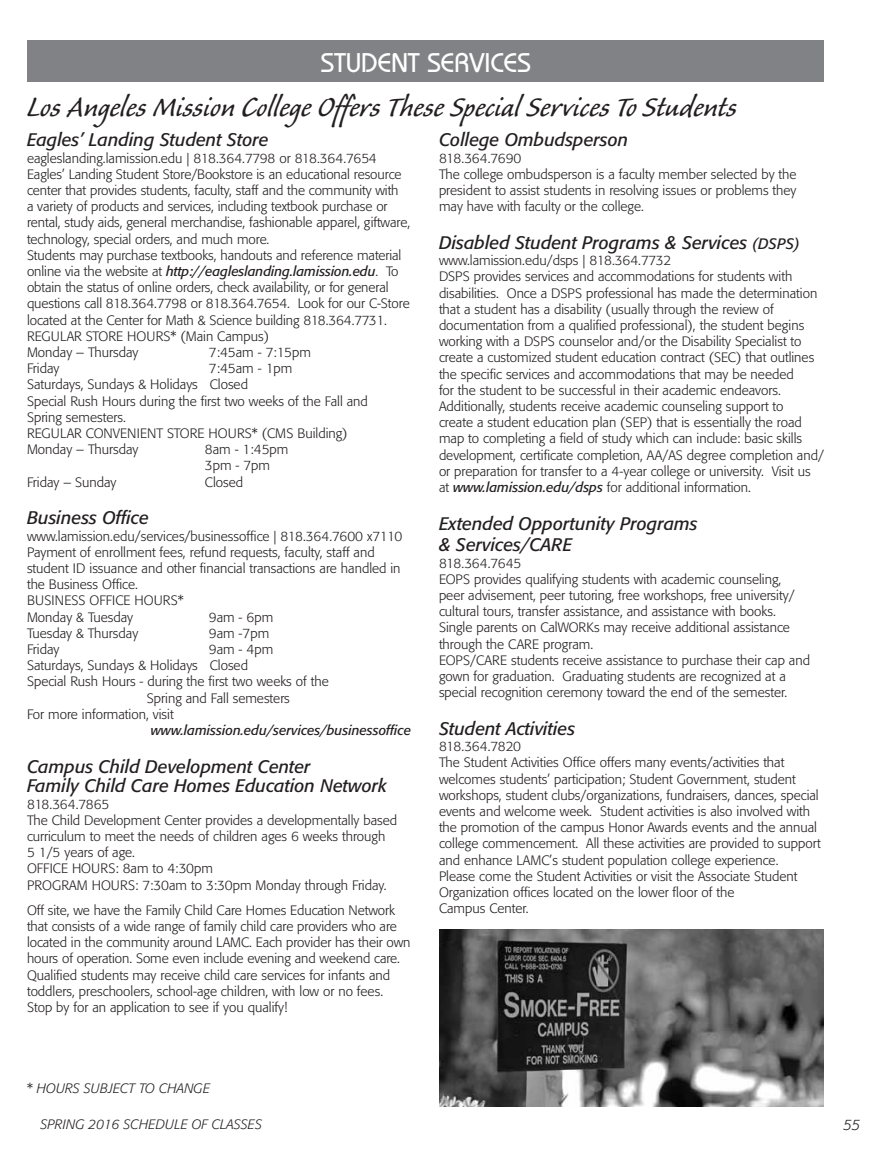
<style>
.page{position:relative;width:878px;height:1161px;background:#fff}
.page>*{position:absolute;margin:0;border:0;box-sizing:border-box;transform-origin:0 0}
.t1{font:36px "Caliban";color:#231f20}
.t2{font:500 27px "Bauhaus";color:#fff}
.t3{font:italic 18px/19.5px "Formata";color:#231f20}
.t4{font:italic 300 15px "Formata";color:#231f20}
.t5{font:300 13.5px/16.2px "Formata";color:#231f20}
.t6{font:italic 300 13.5px "Formata";color:#231f20}
.t7{font:italic 13.5px "Formata";color:#231f20}
.s1{font-weight:400;font-style:italic}
.s2{font-style:normal}
.s3{font-size:15px}
</style>
<div class="page">
<img style="left:439px;top:929px;width:385px;height:178px">
<div style="left:28px;top:40px;width:796px;height:42px;background:#808285"></div>
<h2 class="t2" style="left:321px;top:46px;width:212px">STUDENT SERVICES</h2>
<h1 class="t1" style="left:27px;top:89px;width:711px">Los Angeles Mission College Offers These Special Services To Students</h1>
<h3 class="t3" style="left:27px;top:130px;width:243px">Eagles’ Landing Student Store</h3>
<p class="t5" style="left:27px;top:150px;width:384px">eagleslanding.lamission.edu | 818.364.7798 or 818.364.7654<br>Eagles’ Landing Student Store/Bookstore is an educational resource center that provides students, faculty, staff and the community with<br>a variety of products and services, including textbook purchase or rental, study aids, general merchandise, fashionable apparel, giftware, technology, special orders, and much more.<br>Students may purchase textbooks, handouts and reference material online via the website at <span class="s1">http://eagleslanding.lamission.edu</span>. To obtain the status of online orders, check availability, or for general questions call 818.364.7798 or 818.364.7654. Look for our C-Store located at the Center for Math &amp; Science building 818.364.7731.<br>REGULAR STORE HOURS* (Main Campus)<br>Monday – Thursday</p>
<p class="t5" style="left:209px;top:344px;width:104px">7:45am - 7:15pm</p>
<p class="t5" style="left:27px;top:361px;width:34px">Friday</p>
<p class="t5" style="left:27px;top:361px;width:342px;text-indent:182px">7:45am - 1pm<br>Saturdays, Sundays &amp; Holidays Closed<br>Special Rush Hours during the first two weeks of the Fall and<br>Spring semesters.<br>REGULAR CONVENIENT STORE HOURS* (CMS Building)<br>Monday – Thursday</p>
<p class="t5" style="left:205px;top:442px;width:85px">8am - 1:45pm<br>3pm - 7pm</p>
<p class="t5" style="left:27px;top:474px;width:91px">Friday – Sunday</p>
<p class="t5" style="left:205px;top:474px;width:40px">Closed</p>
<h3 class="t3" style="left:27px;top:508px;width:123px">Business Office</h3>
<p class="t5" style="left:27px;top:528px;width:377px">www.lamission.edu/services/businessoffice | 818.364.7600 x7110<br>Payment of enrollment fees, refund requests, faculty, staff and student ID issuance and other financial transactions are handled in the Business Office.<br>BUSINESS OFFICE HOURS*<br>Monday &amp; Tuesday</p>
<p class="t5" style="left:209px;top:609px;width:66px">9am - 6pm</p>
<p class="t5" style="left:27px;top:625px;width:113px">Tuesday &amp; Thursday</p>
<p class="t5" style="left:209px;top:625px;width:62px">9am -7pm</p>
<p class="t5" style="left:27px;top:641px;width:34px">Friday</p>
<p class="t5" style="left:209px;top:641px;width:66px">9am - 4pm</p>
<p class="t5" style="left:27px;top:658px;width:222px">Saturdays, Sundays &amp; Holidays Closed</p>
<p class="t5" style="left:27px;top:674px;width:303px">Special Rush Hours - during the first two weeks of the</p>
<p class="t5" style="left:147px;top:690px;width:144px">Spring and Fall semesters</p>
<p class="t5" style="left:27px;top:706px;width:148px">For more information, visit</p>
<p class="t7" style="left:151px;top:722px;width:262px">www.lamission.edu/services/businessoffice</p>
<h3 class="t3" style="left:27px;top:757px;width:361px">Campus Child Development Center<br>Family Child Care Homes Education Network</h3>
<p class="t5" style="left:27px;top:796px;width:371px">818.364.7865<br>The Child Development Center provides a developmentally based curriculum to meet the needs of children ages 6 weeks through<br>5 1/5 years of age.<br>OFFICE HOURS: 8am to 4:30pm<br>PROGRAM HOURS: 7:30am to 3:30pm Monday through Friday.</p>
<p class="t5" style="left:27px;top:902px;width:385px">Off site, we have the Family Child Care Homes Education Network that consists of a wide range of family child care providers who are located in the community around LAMC. Each provider has their own hours of operation. Some even include evening and weekend care.<br>Qualified students may receive child care services for infants and toddlers, preschoolers, school-age children, with low or no fees.<br>Stop by for an application to see if you qualify!</p>
<p class="t6" style="left:27px;top:1080px;width:185px"><span class="s2">*</span> HOURS SUBJECT TO CHANGE</p>
<h3 class="t3" style="left:439px;top:130px;width:191px">College Ombudsperson</h3>
<p class="t5" style="left:439px;top:150px;width:359px">818.364.7690<br>The college ombudsperson is a faculty member selected by the president to assist students in resolving issues or problems they may have with faculty or the college.</p>
<h3 class="t3" style="left:439px;top:233px;width:362px">Disabled Student Programs &amp; Services <span class="s3">(DSPS)</span></h3>
<p class="t5" style="left:439px;top:252px;width:386px">www.lamission.edu/dsps | 818.364.7732<br>DSPS provides services and accommodations for students with disabilities. Once a DSPS professional has made the determination that a student has a disability (usually through the review of documentation from a qualified professional), the student begins working with a DSPS counselor and/or the Disability Specialist to create a customized student education contract (SEC) that outlines the specific services and accommodations that may be needed<br>for the student to be successful in their academic endeavors.<br>Additionally, students receive academic counseling support to<br>create a student education plan (SEP) that is essentially the road map to completing a field of study which can include: basic skills development, certificate completion, AA/AS degree completion and/ or preparation for transfer to a 4-year college or university. Visit us at <span class="s1">www.lamission.edu/dsps</span> for additional information.</p>
<h3 class="t3" style="left:439px;top:513px;width:260px;line-height:21.6px">Extended Opportunity Programs &amp; Services/CARE</h3>
<p class="t5" style="left:439px;top:555px;width:372px">818.364.7645<br>EOPS provides qualifying students with academic counseling,<br>peer advisement, peer tutoring, free workshops, free university/ cultural tours, transfer assistance, and assistance with books.<br>Single parents on CalWORKs may receive additional assistance through the CARE program.<br>EOPS/CARE students receive assistance to purchase their cap and gown for graduation. Graduating students are recognized at a special recognition ceremony toward the end of the semester.</p>
<h3 class="t3" style="left:439px;top:719px;width:138px">Student Activities</h3>
<p class="t5" style="left:439px;top:738px;width:383px">818.364.7820<br>The Student Activities Office offers many events/activities that welcomes students’ participation; Student Government, student workshops, student clubs/organizations, fundraisers, dances, special events and welcome week. Student activities is also involved with the promotion of the campus Honor Awards events and the annual college commencement. All these activities are provided to support and enhance LAMC’s student population college experience.<br>Please come the Student Activities or visit the Associate Student Organization offices located on the lower floor of the<br>Campus Center.</p>
<p class="t6" style="left:40px;top:1116px;width:223px">SPRING 2016 SCHEDULE OF CLASSES</p>
<p class="t4" style="left:843px;top:1116px;width:19px">55</p>
</div>
